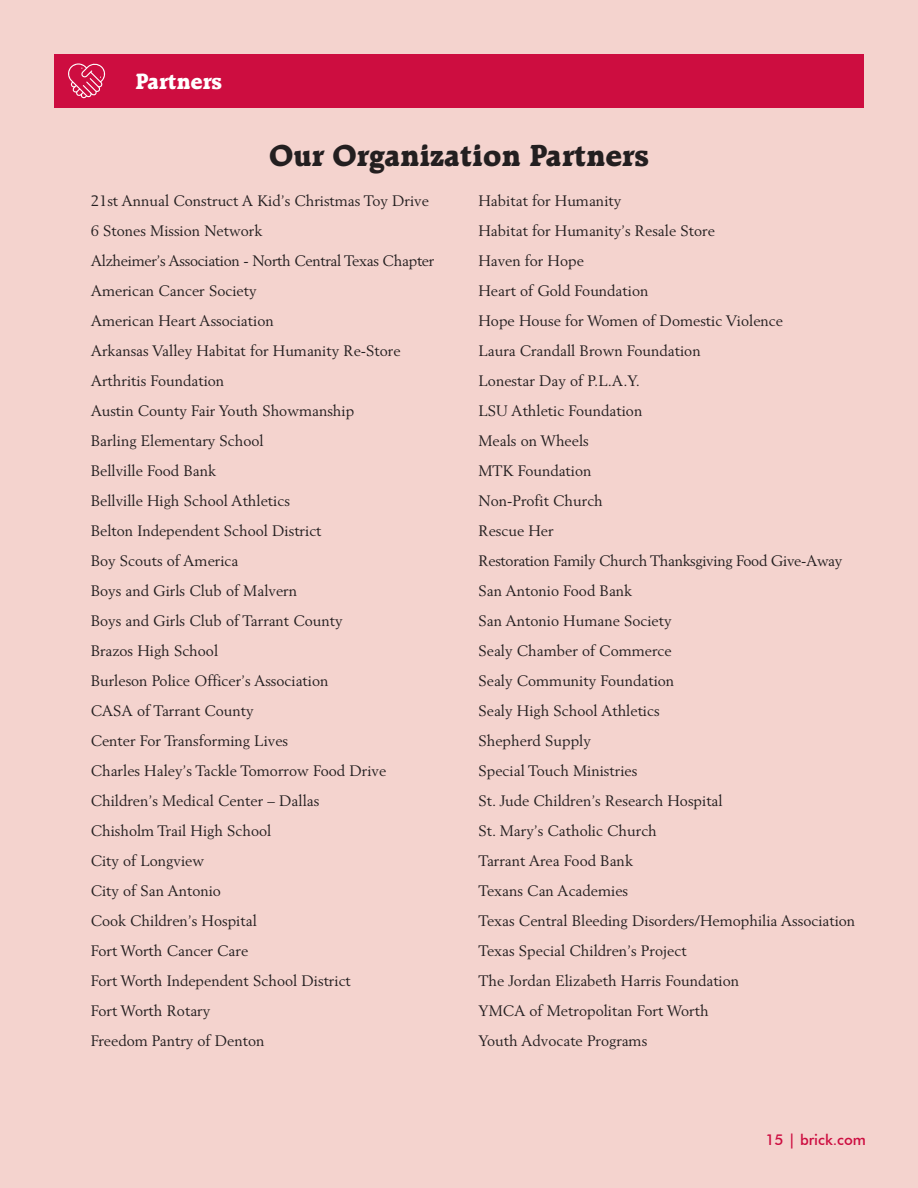
<style>
.page{position:relative;width:918px;height:1188px;background:#f4d3ce}
.page>*{position:absolute;margin:0;border:0;box-sizing:border-box;transform-origin:0 0}
.t1{font:800 33px "Raleigh BT";color:#231f20}
.t2{font:800 24px "Raleigh BT";color:#fff}
.t3{font:15px "Berling";color:#231f20}
.t4{font:15px "Berling";letter-spacing:-.02em;color:#231f20}
.t5{font:500 15px "Futura BT";color:#cd0d40}
</style>
<div class="page">
<div style="left:54px;top:54px;width:810px;height:54px;background:#cd0d40"></div>
<svg style="left:68px;top:63px;width:38px;height:35px"></svg>
<p class="t2" style="left:135px;top:66px;width:88px">Partners</p>
<p class="t1" style="left:269px;top:135px;width:381px">Our Organization Partners</p>
<p class="t3" style="left:91px;top:192px;width:340px">21st Annual Construct A Kid’s Christmas Toy Drive</p>
<p class="t3" style="left:91px;top:222px;width:173px">6 Stones Mission Network</p>
<p class="t4" style="left:91px;top:252px;width:345px">Alzheimer’s Association - North Central Texas Chapter</p>
<p class="t3" style="left:91px;top:282px;width:167px">American Cancer Society</p>
<p class="t3" style="left:91px;top:312px;width:185px">American Heart Association</p>
<p class="t3" style="left:91px;top:342px;width:311px">Arkansas Valley Habitat for Humanity Re-Store</p>
<p class="t3" style="left:91px;top:372px;width:135px">Arthritis Foundation</p>
<p class="t3" style="left:91px;top:402px;width:265px">Austin County Fair Youth Showmanship</p>
<p class="t3" style="left:91px;top:432px;width:175px">Barling Elementary School</p>
<p class="t3" style="left:91px;top:462px;width:127px">Bellville Food Bank</p>
<p class="t3" style="left:91px;top:492px;width:201px">Bellville High School Athletics</p>
<p class="t3" style="left:91px;top:522px;width:232px">Belton Independent School District</p>
<p class="t3" style="left:91px;top:552px;width:149px">Boy Scouts of America</p>
<p class="t3" style="left:91px;top:582px;width:208px">Boys and Girls Club of Malvern</p>
<p class="t3" style="left:91px;top:612px;width:253px">Boys and Girls Club of Tarrant County</p>
<p class="t3" style="left:91px;top:642px;width:129px">Brazos High School</p>
<p class="t3" style="left:91px;top:672px;width:239px">Burleson Police Officer’s Association</p>
<p class="t3" style="left:91px;top:702px;width:164px">CASA of Tarrant County</p>
<p class="t3" style="left:91px;top:732px;width:199px">Center For Transforming Lives</p>
<p class="t3" style="left:91px;top:762px;width:297px">Charles Haley’s Tackle Tomorrow Food Drive</p>
<p class="t3" style="left:91px;top:792px;width:230px">Children’s Medical Center – Dallas</p>
<p class="t3" style="left:91px;top:822px;width:182px">Chisholm Trail High School</p>
<p class="t3" style="left:91px;top:852px;width:115px">City of Longview</p>
<p class="t3" style="left:91px;top:882px;width:132px">City of San Antonio</p>
<p class="t3" style="left:91px;top:912px;width:168px">Cook Children’s Hospital</p>
<p class="t3" style="left:91px;top:942px;width:159px">Fort Worth Cancer Care</p>
<p class="t3" style="left:91px;top:972px;width:262px">Fort Worth Independent School District</p>
<p class="t3" style="left:91px;top:1002px;width:121px">Fort Worth Rotary</p>
<p class="t3" style="left:91px;top:1032px;width:175px">Freedom Pantry of Denton</p>
<p class="t3" style="left:478px;top:192px;width:144px">Habitat for Humanity</p>
<p class="t3" style="left:478px;top:222px;width:238px">Habitat for Humanity’s Resale Store</p>
<p class="t3" style="left:478px;top:252px;width:107px">Haven for Hope</p>
<p class="t3" style="left:478px;top:282px;width:171px">Heart of Gold Foundation</p>
<p class="t3" style="left:478px;top:312px;width:306px">Hope House for Women of Domestic Violence</p>
<p class="t3" style="left:478px;top:342px;width:224px">Laura Crandall Brown Foundation</p>
<p class="t3" style="left:478px;top:372px;width:163px">Lonestar Day of P.L.A.Y.</p>
<p class="t3" style="left:478px;top:402px;width:165px">LSU Athletic Foundation</p>
<p class="t3" style="left:478px;top:432px;width:112px">Meals on Wheels</p>
<p class="t3" style="left:478px;top:462px;width:114px">MTK Foundation</p>
<p class="t3" style="left:478px;top:492px;width:126px">Non-Profit Church</p>
<p class="t3" style="left:478px;top:522px;width:77px">Rescue Her</p>
<p class="t4" style="left:478px;top:552px;width:365px">Restoration Family Church Thanksgiving Food Give-Away</p>
<p class="t3" style="left:478px;top:582px;width:155px">San Antonio Food Bank</p>
<p class="t3" style="left:478px;top:612px;width:195px">San Antonio Humane Society</p>
<p class="t3" style="left:478px;top:642px;width:195px">Sealy Chamber of Commerce</p>
<p class="t3" style="left:478px;top:672px;width:197px">Sealy Community Foundation</p>
<p class="t3" style="left:478px;top:702px;width:183px">Sealy High School Athletics</p>
<p class="t3" style="left:478px;top:732px;width:114px">Shepherd Supply</p>
<p class="t3" style="left:478px;top:762px;width:160px">Special Touch Ministries</p>
<p class="t3" style="left:478px;top:792px;width:246px">St. Jude Children’s Research Hospital</p>
<p class="t3" style="left:478px;top:822px;width:180px">St. Mary’s Catholic Church</p>
<p class="t3" style="left:478px;top:852px;width:156px">Tarrant Area Food Bank</p>
<p class="t3" style="left:478px;top:882px;width:151px">Texans Can Academies</p>
<p class="t3" style="left:478px;top:912px;width:378px">Texas Central Bleeding Disorders/Hemophilia Association</p>
<p class="t3" style="left:478px;top:942px;width:210px">Texas Special Children’s Project</p>
<p class="t3" style="left:478px;top:972px;width:262px">The Jordan Elizabeth Harris Foundation</p>
<p class="t3" style="left:478px;top:1002px;width:232px">YMCA of Metropolitan Fort Worth</p>
<p class="t3" style="left:478px;top:1032px;width:170px">Youth Advocate Programs</p>
<p class="t5" style="left:765px;top:1131px;width:102px">15 | brick.com</p>
</div>
